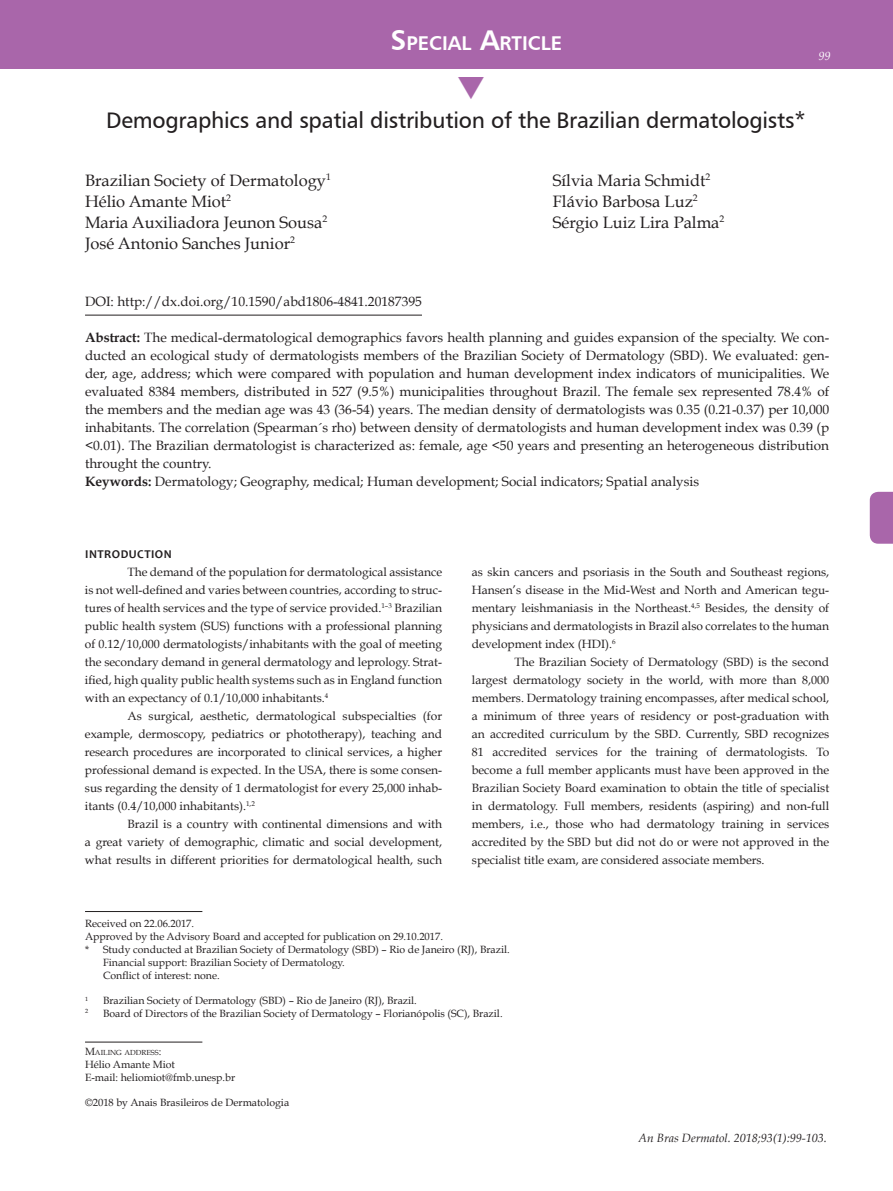
<style>
.page{position:relative;width:893px;height:1191px;background:#fff}
.page>*{position:absolute;margin:0;border:0;box-sizing:border-box;transform-origin:0 0}
.Titulo{font:22.5px "Humanist 777 BT Roman B";letter-spacing:-.01em;color:#231f20}
.t1{font:19.95px "Humanist 777 BT Bold B";color:#fff}
.Autores{font:16.5px "Book Antiqua";color:#231f20}
.DOI{font:13.5px/18px "Book Antiqua";color:#231f20;text-align:justify}
.ABD-ING_-_2016{font:12px/18px "Book Antiqua";color:#231f20;text-align:justify}
.t2{font:italic 12px "Book Antiqua";color:#231f20}
.ABD-ING_-_2016-2{font:700 12px "Candara";letter-spacing:.04em;color:#231f20}
.t3{font:italic 12px "Book Antiqua";color:#fff}
.t4{font:10.5px "Book Antiqua";color:#231f20}
.t5{font:7.35px "Book Antiqua";color:#231f20}
.t6{font:6.15px "Book Antiqua";color:#231f20}
.s1{font-size:28.5px}
.s2{font-weight:700}
.s3{font-size:10.5px}
</style>
<div class="page">
<svg style="left:870px;top:492px;width:23px;height:52px"></svg>
<div style="left:0;top:0;width:893px;height:68px;background:#a966aa"></div>
<hr style="left:85px;top:315px;width:337px;height:1px;background:#231f20">
<hr style="left:85px;top:911px;width:117px;height:1px;background:#231f20">
<hr style="left:85px;top:1041px;width:117px;height:1px;background:#231f20">
<p class="t1" style="left:391px;top:31px;width:173px"><span class="s1">S</span> PECIAL <span class="s1">A</span>RTICLE</p>
<p class="t3" style="left:818px;top:49px;width:13px">99</p>
<p class="Titulo" style="left:106px;top:106px;width:701px">Demographics and spatial distribution of the Brazilian dermatologists*</p>
<p class="Autores" style="left:85px;top:170px;width:247px">Brazilian Society of Dermatology<sup>1</sup></p>
<p class="Autores" style="left:553px;top:170px;width:159px">Sílvia Maria Schmidt<sup>2</sup></p>
<p class="Autores" style="left:85px;top:191px;width:148px">Hélio Amante Miot<sup>2</sup></p>
<p class="Autores" style="left:553px;top:191px;width:146px">Flávio Barbosa Luz<sup>2</sup></p>
<p class="Autores" style="left:85px;top:212px;width:244px">Maria Auxiliadora Jeunon Sousa<sup>2</sup></p>
<p class="Autores" style="left:553px;top:212px;width:173px">Sérgio Luiz Lira Palma<sup>2</sup></p>
<p class="Autores" style="left:85px;top:233px;width:211px">José Antonio Sanches Junior<sup>2</sup></p>
<p class="DOI" style="left:85px;top:292px;width:338px">DOI: http://dx.doi.org/10.1590/abd1806-4841.20187395</p>
<p class="DOI" style="left:85px;top:328px;width:746px"><span class="s2">Abstract:</span> The medical-dermatological demographics favors health planning and guides expansion of the specialty. We con&shy;ducted an ecological study of dermatologists members of the Brazilian Society of Dermatology (SBD). We evaluated: gen&shy;der, age, address; which were compared with population and human development index indicators of municipalities. We evaluated 8384 members, distributed in 527 (9.5%) municipalities throughout Brazil. The female sex represented 78.4% of the members and the median age was 43 (36-54) years. The median density of dermatologists was 0.35 (0.21-0.37) per 10,000 inhabitants. The correlation (Spearman´s rho) between density of dermatologists and human development index was 0.39 (p &lt;0.01). The Brazilian dermatologist is characterized as: female, age &lt;50 years and presenting an heterogeneous distribution throught the country.</p>
<p class="DOI" style="left:85px;top:472px;width:616px"><span class="s2">Keywords:</span> Dermatology; Geography, medical; Human development; Social indicators; Spatial analysis</p>
<p class="ABD-ING_-_2016-2" style="left:85px;top:547px;width:88px">INTRODUCTION</p>
<p class="ABD-ING_-_2016" style="left:85px;top:563px;width:359px;text-indent:43px">The demand of the population for dermatological assistance is not well-defined and varies between countries, according to struc&shy;tures of health services and the type of service provided.<sup>1–3</sup> Brazilian public health system (SUS) functions with a professional planning of 0.12/10,000 dermatologists/inhabitants with the goal of meeting the secondary demand in general dermatology and leprology. Strat&shy;ified, high quality public health systems such as in England function with an expectancy of 0.1/10,000 inhabitants.<sup>4</sup></p>
<p class="ABD-ING_-_2016" style="left:85px;top:707px;width:359px;text-indent:43px">As surgical, aesthetic, dermatological subspecialties (for example, dermoscopy, pediatrics or phototherapy), teaching and research procedures are incorporated to clinical services, a higher professional demand is expected. In the USA, there is some consen&shy;sus regarding the density of 1 dermatologist for every 25,000 inhab&shy;itants (0.4/10,000 inhabitants).<sup>1,2</sup></p>
<p class="ABD-ING_-_2016" style="left:85px;top:815px;width:359px;text-indent:43px">Brazil is a country with continental dimensions and with a great variety of demographic, climatic and social development, what results in different priorities for dermatological health, such</p>
<p class="ABD-ING_-_2016" style="left:472px;top:563px;width:359px">as skin cancers and psoriasis in the South and Southeast regions, Hansen’s disease in the Mid-West and North and American tegu&shy;mentary leishmaniasis in the Northeast.<sup>4,5</sup> Besides, the density of physicians and dermatologists in Brazil also correlates to the human development index (HDI).<sup>6</sup></p>
<p class="ABD-ING_-_2016" style="left:472px;top:653px;width:359px;text-indent:43px">The Brazilian Society of Dermatology (SBD) is the second largest dermatology society in the world, with more than 8,000 members. Dermatology training encompasses, after medical school, a minimum of three years of residency or post-graduation with an accredited curriculum by the SBD. Currently, SBD recognizes 81 accredited services for the training of dermatologists. To become a full member applicants must have been approved in the Brazilian Society Board examination to obtain the title of specialist in dermatology. Full members, residents (aspiring) and non-full members, i.e., those who had dermatology training in services accredited by the SBD but did not do or were not approved in the specialist title exam, are considered associate members.</p>
<p class="t4" style="left:85px;top:917px;width:111px">Received on 22.06.2017.</p>
<p class="t4" style="left:85px;top:930px;width:359px">Approved by the Advisory Board and accepted for publication on 29.10.2017.</p>
<p class="t4" style="left:85px;top:943px;width:426px">* Study conducted at Brazilian Society of Dermatology (SBD) – Rio de Janeiro (RJ), Brazil.</p>
<p class="t4" style="left:103px;top:955px;width:243px">Financial support: Brazilian Society of Dermatology.</p>
<p class="t4" style="left:103px;top:968px;width:118px">Conflict of interest: none.</p>
<p class="t6" style="left:85px;top:994px;width:5px">1</p>
<p class="t4" style="left:103px;top:994px;width:315px">Brazilian Society of Dermatology (SBD) – Rio de Janeiro (RJ), Brazil.</p>
<p class="t6" style="left:85px;top:1007px;width:5px">2</p>
<p class="t4" style="left:103px;top:1006px;width:401px">Board of Directors of the Brazilian Society of Dermatology – Florianópolis (SC), Brazil.</p>
<p class="t5" style="left:85px;top:1048px;width:78px"><span class="s3">M</span>AILING ADDRESS<span class="s3">:</span></p>
<p class="t4" style="left:85px;top:1057px;width:91px">Hélio Amante Miot</p>
<p class="t4" style="left:85px;top:1070px;width:152px">E-mail: heliomiot@fmb.unesp.br</p>
<p class="t4" style="left:85px;top:1096px;width:206px">©2018 by Anais Brasileiros de Dermatologia</p>
<p class="t2" style="left:638px;top:1131px;width:190px">An Bras Dermatol. 2018;93(1):99-103.</p>
</div>
